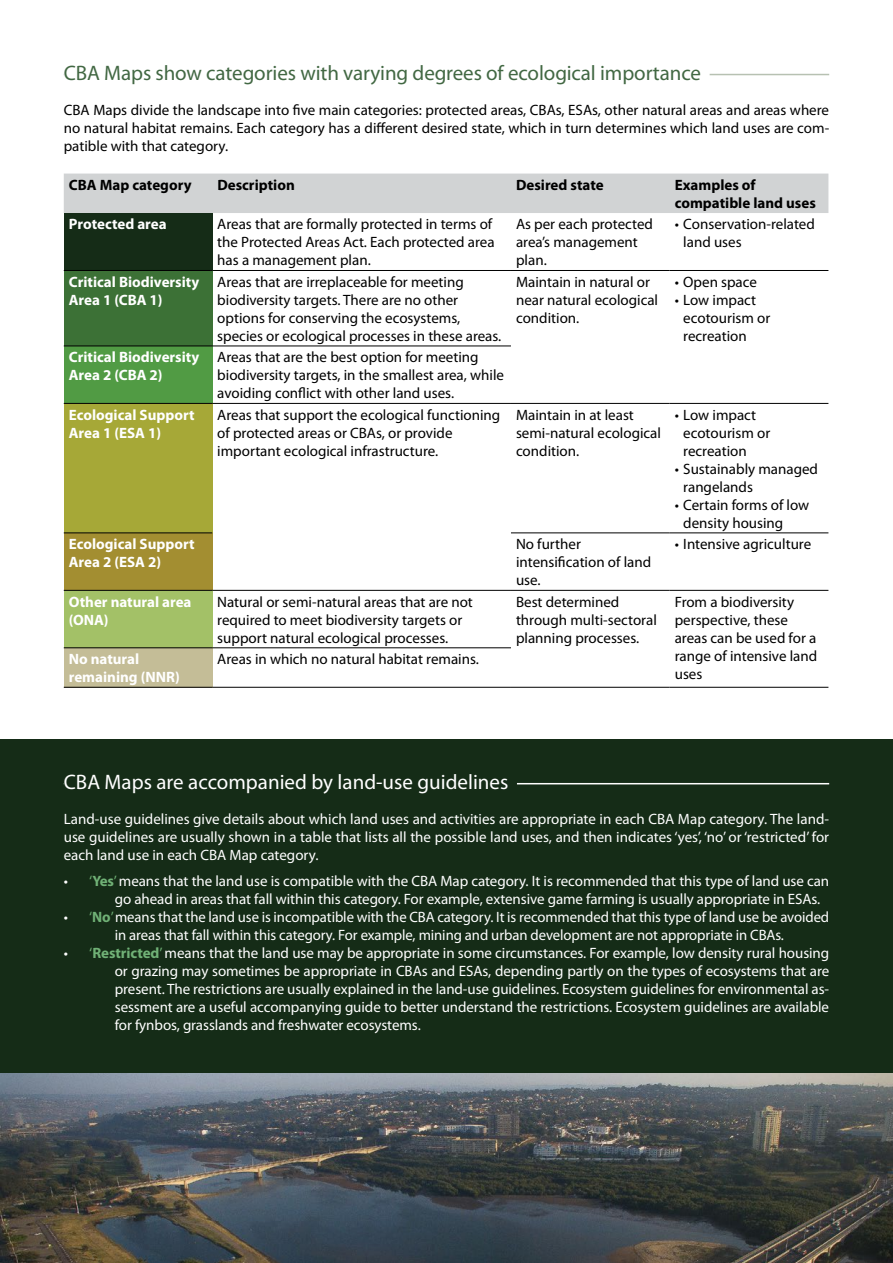
<style>
.page{position:relative;width:893px;height:1263px;background:#fff}
.page>*{position:absolute;margin:0;border:0;box-sizing:border-box;transform-origin:0 0}
.t1{font:21px "Myriad Pro";letter-spacing:-.005em;color:#426843}
.t2{font:21px "Myriad Pro";color:#fff}
.t3{font:15px/18px "Myriad Pro";color:#000}
.t4{font:15px/18px "Myriad Pro";letter-spacing:-.005em;color:#fff;text-align:justify}
.t5{font:700 15px/18px "Myriad Pro";color:#fff}
.t6{font:700 15px/18px "Myriad Pro";color:#000}
.s1{color:#70b176}
.s2{font-weight:700;color:#70b176}
</style>
<div class="page">
<hr style="left:64px;top:74px;width:765px;height:1px;background:#b7c1b2">
<hr style="left:64px;top:72px;width:646px;height:4px;background:#fff">
<div style="left:64px;top:174px;width:764px;height:39px;background:#d1d3d4"></div>
<div style="left:64px;top:213px;width:148px;height:57px;background:#152c17"></div>
<div style="left:64px;top:270px;width:148px;height:76px;background:#3c7136"></div>
<div style="left:64px;top:346px;width:148px;height:57px;background:#519b44"></div>
<div style="left:64px;top:403px;width:148px;height:130px;background:#a6a837"></div>
<div style="left:64px;top:533px;width:148px;height:57px;background:#a38e31"></div>
<div style="left:64px;top:590px;width:148px;height:58px;background:#a3c167"></div>
<div style="left:64px;top:648px;width:148px;height:39px;background:#c4bd97"></div>
<hr style="left:64px;top:270px;width:148px;height:1px;background:#000">
<hr style="left:212px;top:270px;width:299px;height:1px;background:#000">
<hr style="left:511px;top:270px;width:159px;height:1px;background:#000">
<hr style="left:670px;top:270px;width:158px;height:1px;background:#000">
<hr style="left:64px;top:346px;width:148px;height:1px;background:#000">
<hr style="left:212px;top:346px;width:299px;height:1px;background:#000">
<hr style="left:64px;top:403px;width:148px;height:1px;background:#000">
<hr style="left:212px;top:403px;width:299px;height:1px;background:#000">
<hr style="left:511px;top:403px;width:159px;height:1px;background:#000">
<hr style="left:670px;top:403px;width:158px;height:1px;background:#000">
<hr style="left:64px;top:532px;width:148px;height:1px;background:#000">
<hr style="left:511px;top:532px;width:159px;height:1px;background:#000">
<hr style="left:670px;top:532px;width:158px;height:1px;background:#000">
<hr style="left:64px;top:590px;width:148px;height:1px;background:#000">
<hr style="left:212px;top:590px;width:299px;height:1px;background:#000">
<hr style="left:511px;top:590px;width:159px;height:1px;background:#000">
<hr style="left:670px;top:590px;width:158px;height:1px;background:#000">
<hr style="left:511px;top:687px;width:159px;height:1px;background:#000">
<hr style="left:670px;top:687px;width:158px;height:1px;background:#000">
<hr style="left:64px;top:647px;width:148px;height:1px;background:#000">
<hr style="left:212px;top:647px;width:299px;height:1px;background:#000">
<hr style="left:64px;top:687px;width:148px;height:1px;background:#000">
<hr style="left:212px;top:687px;width:299px;height:1px;background:#000">
<img style="left:0;top:1073px;width:893px;height:190px">
<div style="left:0;top:739px;width:893px;height:334px;background:#152c17"></div>
<hr style="left:64px;top:783px;width:765px;height:1px;background:#fff">
<hr style="left:64px;top:781px;width:453px;height:4px;background:#152c17">
<h1 class="t1" style="left:64px;top:60px;width:639px">CBA Maps show categories with varying degrees of ecological importance</h1>
<p class="t3" style="left:64px;top:100px;width:767px;text-align:justify">CBA Maps divide the landscape into five main categories: protected areas, CBAs, ESAs, other natural areas and areas where no natural habitat remains. Each category has a different desired state, which in turn determines which land uses are com&shy;patible with that category.</p>
<p class="t6" style="left:69px;top:175px;width:124px">CBA Map category</p>
<p class="t6" style="left:217px;top:175px;width:79px">Description</p>
<p class="t6" style="left:516px;top:175px;width:89px">Desired state</p>
<p class="t6" style="left:675px;top:175px;width:143px">Examples of compatible land uses</p>
<p class="t5" style="left:69px;top:215px;width:99px">Protected area</p>
<p class="t3" style="left:217px;top:215px;width:279px">Areas that are formally protected in terms of the Protected Areas Act. Each protected area has a management plan.</p>
<p class="t3" style="left:516px;top:215px;width:138px">As per each protected area’s management plan.</p>
<p class="t3" style="left:683px;top:215px;width:133px;text-indent:-9px">• Conservation-related land uses</p>
<p class="t5" style="left:69px;top:272px;width:132px">Critical Biodiversity<br>Area 1 (CBA 1)</p>
<p class="t3" style="left:217px;top:273px;width:286px">Areas that are irreplaceable for meeting biodiversity targets. There are no other options for conserving the ecosystems, species or ecological processes in these areas.</p>
<p class="t3" style="left:516px;top:273px;width:144px">Maintain in natural or near natural ecological condition.</p>
<p class="t3" style="left:675px;top:273px;width:84px">• Open space</p>
<p class="t3" style="left:683px;top:291px;width:88px;text-indent:-9px">• Low impact ecotourism or recreation</p>
<p class="t5" style="left:69px;top:348px;width:132px">Critical Biodiversity<br>Area 2 (CBA 2)</p>
<p class="t3" style="left:217px;top:348px;width:288px">Areas that are the best option for meeting biodiversity targets, in the smallest area, while avoiding conflict with other land uses.</p>
<p class="t5" style="left:69px;top:405px;width:127px">Ecological Support<br>Area 1 (ESA 1)</p>
<p class="t3" style="left:217px;top:405px;width:285px">Areas that support the ecological functioning of protected areas or CBAs, or provide important ecological infrastructure.</p>
<p class="t3" style="left:516px;top:405px;width:147px">Maintain in at least semi-natural ecological condition.</p>
<p class="t3" style="left:683px;top:405px;width:88px;text-indent:-9px">• Low impact ecotourism or recreation</p>
<p class="t3" style="left:683px;top:459px;width:136px;text-indent:-9px">• Sustainably managed rangelands</p>
<p class="t3" style="left:683px;top:495px;width:128px;text-indent:-9px">• Certain forms of low density housing</p>
<p class="t5" style="left:69px;top:535px;width:127px">Ecological Support<br>Area 2 (ESA 2)</p>
<p class="t3" style="left:516px;top:535px;width:137px">No further intensification of land use.</p>
<p class="t3" style="left:675px;top:535px;width:138px">• Intensive agriculture</p>
<p class="t5" style="left:69px;top:592px;width:124px">Other natural area (ONA)</p>
<p class="t3" style="left:217px;top:592px;width:257px">Natural or semi-natural areas that are not required to meet biodiversity targets or support natural ecological processes.</p>
<p class="t3" style="left:516px;top:592px;width:142px">Best determined through multi-sectoral planning processes.</p>
<p class="t3" style="left:675px;top:592px;width:144px">From a biodiversity perspective, these areas can be used for a range of intensive land uses</p>
<p class="t5" style="left:69px;top:650px;width:112px">No natural remaining (NNR)</p>
<p class="t3" style="left:217px;top:650px;width:263px">Areas in which no natural habitat remains.</p>
<h1 class="t2" style="left:64px;top:769px;width:446px">CBA Maps are accompanied by land-use guidelines</h1>
<p class="t4" style="left:64px;top:809px;width:767px">Land-use guidelines give details about which land uses and activities are appropriate in each CBA Map category. The land&shy;use guidelines are usually shown in a table that lists all the possible land uses, and then indicates ‘yes’, ‘no’ or ‘restricted’ for each land use in each CBA Map category.</p>
<p class="t4" style="left:115px;top:872px;width:716px;text-indent:-51px">• <span class="s1">‘</span><span class="s2">Yes</span><span class="s1">’</span> means that the land use is compatible with the CBA Map category. It is recommended that this type of land use can go ahead in areas that fall within this category. For example, extensive game farming is usually appropriate in ESAs.</p>
<p class="t4" style="left:64px;top:908px;width:767px;text-align:center">• <span class="s1">‘</span><span class="s2">No</span><span class="s1">’</span> means that the land use is incompatible with the CBA category. It is recommended that this type of land use be avoided in areas that fall within this category. For example, mining and urban development are not appropriate in CBAs.</p>
<p class="t4" style="left:115px;top:944px;width:716px;text-indent:-51px">• <span class="s1">‘</span><span class="s2">Restricted</span><span class="s1">’</span> means that the land use may be appropriate in some circumstances. For example, low density rural housing or grazing may sometimes be appropriate in CBAs and ESAs, depending partly on the types of ecosystems that are present. The restrictions are usually explained in the land-use guidelines. Ecosystem guidelines for environmental as&shy;sessment are a useful accompanying guide to better understand the restrictions. Ecosystem guidelines are available for fynbos, grasslands and freshwater ecosystems.</p>
</div>
